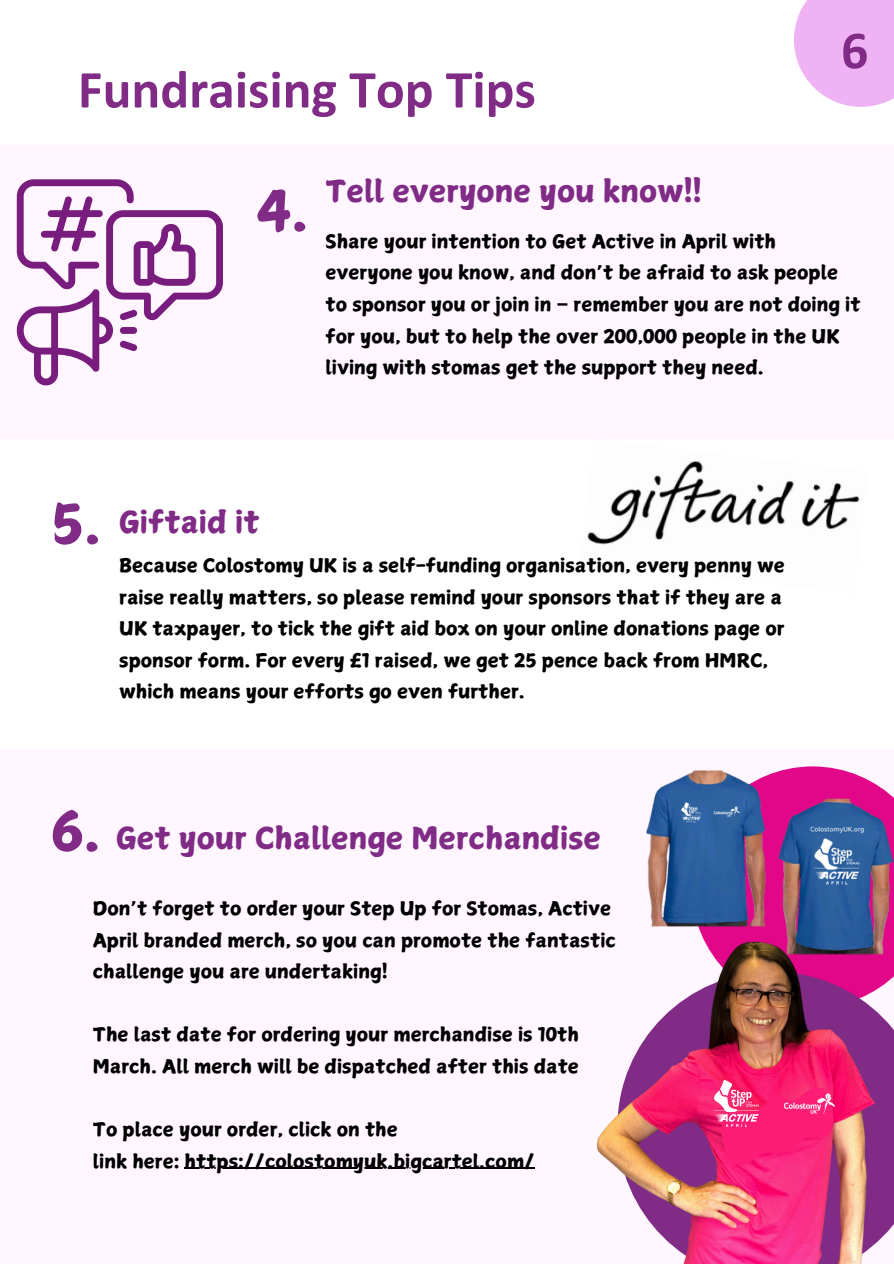
<style>
.page{position:relative;width:894px;height:1264px;background:#fff}
.page>*{position:absolute;margin:0;border:0;box-sizing:border-box;transform-origin:0 0}
.t1{font:54.45px "Canva Surname Fu";color:#802b86}
.t2{font:700 53.7px "Calibri";color:#802b86}
.t3{font:30px "Canva Surname Fu";color:#802b86}
.t4{font:18.9px/31.5px "Canva Surname Fu";color:#000}
</style>
<div class="page">
<div style="left:0;top:0;width:893px;height:1263px;background:#fff6ff"></div>
<div style="left:0;top:439px;width:893px;height:309px;background:#fff"></div>
<svg style="left:773px;top:766px;width:120px;height:31px;fill:#e20688"></svg>
<img style="left:773px;top:797px;width:120px;height:116px">
<img style="left:587px;top:461px;width:273px;height:84px">
<div style="left:0;top:0;width:893px;height:145px;background:#fff"></div>
<div style="left:793px;top:0;width:100px;height:107px;background:#efb2f4"></div>
<svg style="left:17px;top:179px;width:205px;height:206px"></svg>
<img style="left:646px;top:770px;width:127px;height:143px">
<hr style="left:184px;top:1167px;width:350px;height:1px;background:#000">
<img style="left:596px;top:913px;width:297px;height:350px">
<svg style="left:714px;top:1080px;width:128px;height:92px"></svg>
<img style="left:713px;top:1080px;width:45px;height:46px">
<img style="left:778px;top:1087px;width:62px;height:32px">
<p class="t2" style="left:78px;top:67px;width:459px">Fundraising Top Tips</p>
<h3 class="t2" style="left:840px;top:28px;width:29px">6</h3>
<p class="t1" style="left:256px;top:184px;width:53px">4.</p>
<p class="t3" style="left:325px;top:176px;width:377px">Tell everyone you know!!</p>
<p class="t4" style="left:325px;top:225px;width:536px">Share your intention to Get Active in April with everyone you know, and don’t be afraid to ask people to sponsor you or join in – remember you are not doing it for you, but to help the over 200,000 people in the UK living with stomas get the support they need.</p>
<h2 class="t1" style="left:51px;top:496px;width:51px">5.</h2>
<h1 class="t3" style="left:119px;top:507px;width:142px">Giftaid it</h1>
<p class="t4" style="left:119px;top:549px;width:667px">Because Colostomy UK is a self-funding organisation, every penny we raise really matters, so please remind your sponsors that if they are a UK taxpayer, to tick the gift aid box on your online donations page or sponsor form. For every £1 raised, we get 25 pence back from HMRC, which means your efforts go even further.</p>
<h3 class="t1" style="left:51px;top:803px;width:51px">6.</h3>
<p class="t3" style="left:116px;top:822px;width:486px">Get your Challenge Merchandise</p>
<h3 class="t4" style="left:93px;top:893px;width:524px">Don’t forget to order your Step Up for Stomas, Active<br>April branded merch, so you can promote the fantastic challenge you are undertaking!</h3>
<p class="t4" style="left:93px;top:1019px;width:487px">The last date for ordering your merchandise is 10th<br>March. All merch will be dispatched after this date</p>
<h1 class="t4" style="left:93px;top:1113px;width:306px">To place your order, click on the</h1>
<p class="t4" style="left:93px;top:1145px;width:443px">link here: https://colostomyuk.bigcartel.com/</p>
</div>
